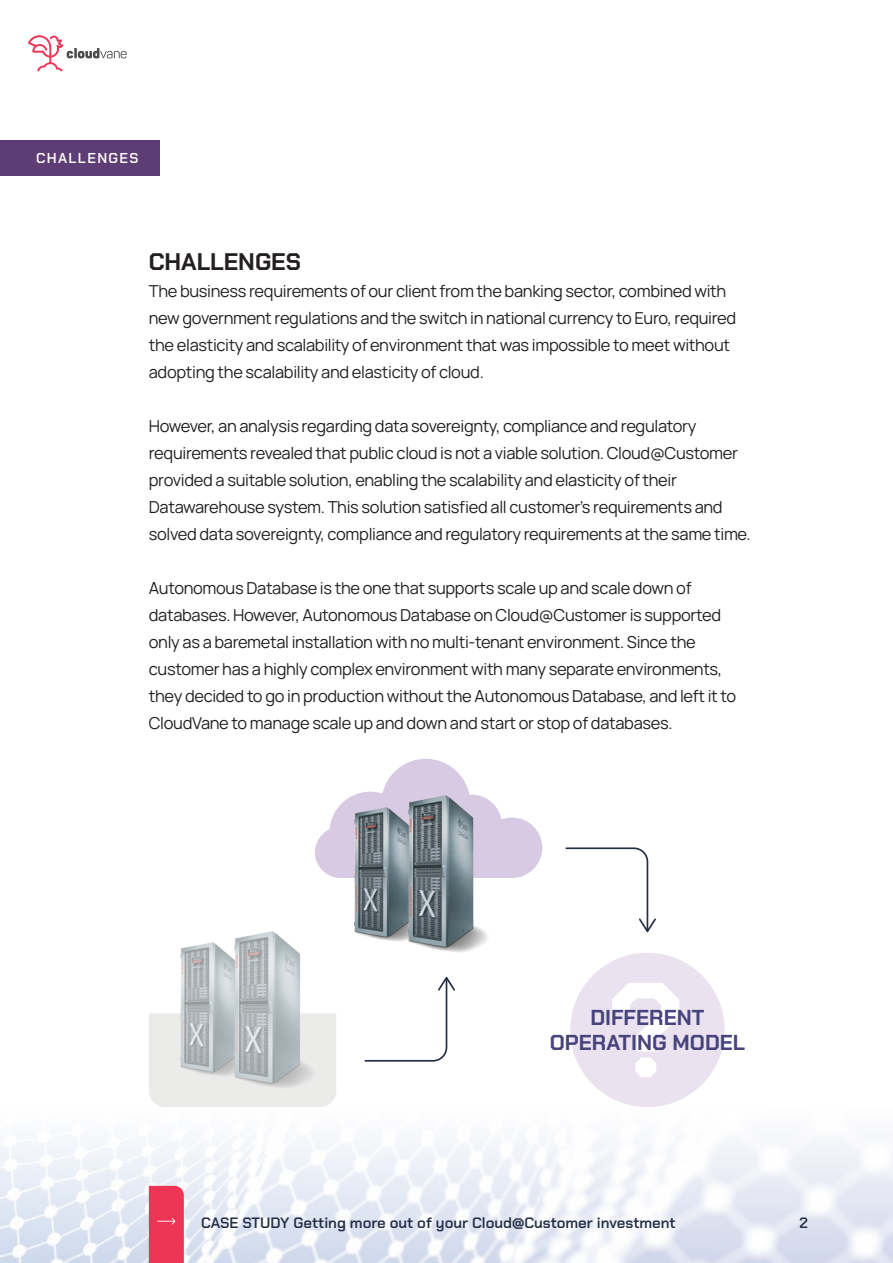
<style>
.page{position:relative;width:893px;height:1263px;background:#fff}
.page>*{position:absolute;margin:0;border:0;box-sizing:border-box;transform-origin:0 0}
.t1{font:700 135px "Chakra Petch";color:#fff}
.t2{font:700 24px "Chakra Petch";color:#231f20}
.t3{font:700 21.6px/24.3px "Chakra Petch";color:#47437c;text-align:center}
.t4{font:200 16.5px/27px "Manrope";letter-spacing:-.02em;color:#231f20}
.t5{font:600 15px "Chakra Petch";color:#232e46}
.t6{font:600 14.4px "Chakra Petch";letter-spacing:.1em;color:#fff}
</style>
<div class="page">
<img style="left:0;top:1138px;width:893px;height:125px">
<div style="left:149px;top:1186px;width:35px;height:77px;background:#ee3555"></div>
<svg style="left:28px;top:35px;width:99px;height:37px"></svg>
<div style="left:0;top:140px;width:159px;height:36px;background:#5e3d75"></div>
<div style="left:149px;top:1013px;width:187px;height:94px;background:#ebebea"></div>
<img style="left:180px;top:942px;width:54px;height:135px">
<img style="left:234px;top:931px;width:81px;height:157px">
<svg style="left:315px;top:758px;width:228px;height:120px"></svg>
<img style="left:354px;top:807px;width:54px;height:134px">
<img style="left:408px;top:796px;width:81px;height:156px">
<div style="left:570px;top:953px;width:155px;height:154px;background:#eae2ef;border-radius:50%"></div>
<svg style="left:364px;top:977px;width:91px;height:85px"></svg>
<svg style="left:565px;top:847px;width:91px;height:85px"></svg>
<p class="t6" style="left:36px;top:150px;width:104px">CHALLENGES</p>
<h2 class="t2" style="left:149px;top:248px;width:154px">CHALLENGES</h2>
<p class="t4" style="left:149px;top:277px;width:589px">The business requirements of our client from the banking sector, combined with new government regulations and the switch in national currency to Euro, required the elasticity and scalability of environment that was impossible to meet without adopting the scalability and elasticity of cloud.</p>
<p class="t4" style="left:149px;top:412px;width:603px">However, an analysis regarding data sovereignty, compliance and regulatory requirements revealed that public cloud is not a viable solution. Cloud@Customer provided a suitable solution, enabling the scalability and elasticity of their Datawarehouse system. This solution satisfied all customer’s requirements and solved data sovereignty, compliance and regulatory requirements at the same time.</p>
<p class="t4" style="left:149px;top:574px;width:589px">Autonomous Database is the one that supports scale up and scale down of databases. However, Autonomous Database on Cloud@Customer is supported only as a baremetal installation with no multi-tenant environment. Since the customer has a highly complex environment with many separate environments, they decided to go in production without the Autonomous Database, and left it to CloudVane to manage scale up and down and start or stop of databases.</p>
<h1 class="t1" style="left:609px;top:952px;width:77px">?</h1>
<h3 class="t3" style="left:550px;top:1006px;width:197px">DIFFERENT<br>OPERATING MODEL</h3>
<p class="t5" style="left:201px;top:1214px;width:476px">CASE STUDY Getting more out of your Cloud@Customer investment</p>
<p class="t5" style="left:799px;top:1214px;width:10px">2</p>
</div>
